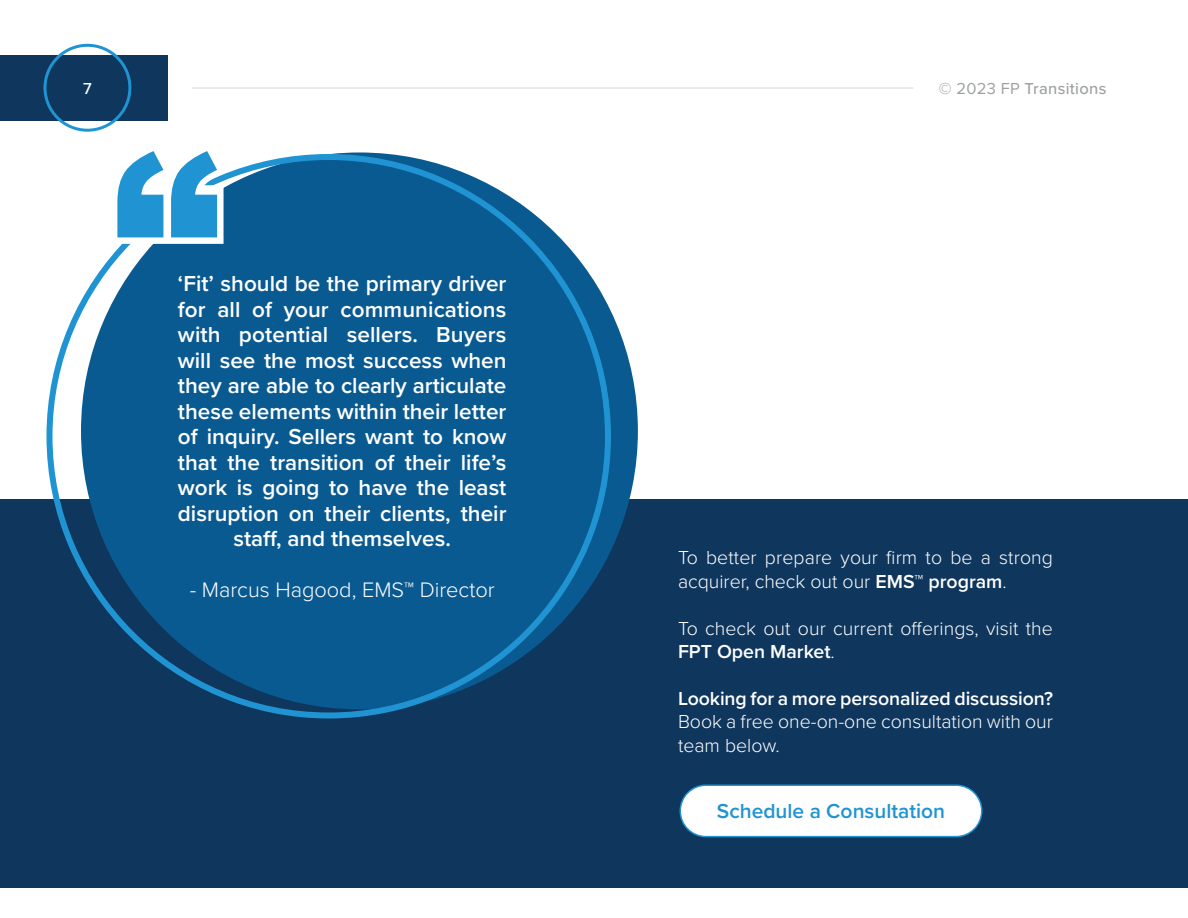
<style>
.page{position:relative;width:1188px;height:918px;background:#fff}
.page>*{position:absolute;margin:0;border:0;box-sizing:border-box;transform-origin:0 0}
._10pt_Size_Align_Left{font:600 22.5px/25.5px "Proxima Nova";color:#fff;text-align:center}
._10pt_Size_Align_Left-2{font:300 21.75px "Proxima Nova";color:#fff}
.t1{font:600 21px "Proxima Nova";color:#2094d2}
._10pt_Size_Align_Left-3{font:300 19.5px/23.4px "Proxima Nova";color:#fff}
.t2{font:500 16.5px "Proxima Nova";letter-spacing:.02em;color:#9ea1a2}
.t3{font:500 16.5px "Proxima Nova";color:#fff}
.s1{font-weight:400}
.s2{font-weight:600}
</style>
<div class="page">
<div style="left:0;top:55px;width:168px;height:66px;background:#0f365d"></div>
<div style="left:44px;top:44px;width:87px;height:88px;border:3px solid #2094d2;border-radius:50%"></div>
<div style="left:0;top:500px;width:1188px;height:388px;background:#0f365d"></div>
<div style="left:680px;top:785px;width:302px;height:52px;background:#fff;border-radius:26px"></div>
<div style="left:680px;top:784px;width:303px;height:53px;border:2px solid #2094d2;border-radius:26px"></div>
<div style="left:81px;top:152px;width:557px;height:557px;background:#0a5a92;border-radius:50%"></div>
<svg style="left:117px;top:151px;width:109px;height:93px"></svg>
<hr style="left:192px;top:87px;width:721px;height:2px;background:#e2e3e3">
<p class="t3" style="left:83px;top:76px;width:10px">7</p>
<p class="_10pt_Size_Align_Left" style="left:178px;top:270px;width:330px">‘Fit’ should be the primary driver for all of your communications with potential sellers. Buyers will see the most success when they are able to clearly articulate these elements within their letter of inquiry. Sellers want to know that the transition of their life’s work is going to have the least disruption on their clients, their staff, and themselves.</p>
<p class="_10pt_Size_Align_Left-2" style="left:190px;top:574px;width:306px">- Marcus Hagood, EMS™ Director</p>
<p class="t2" style="left:939px;top:76px;width:169px"><span class="s1">© 2023 FP</span> Transitions</p>
<p class="_10pt_Size_Align_Left-3" style="left:678px;top:545px;width:377px">To better prepare your firm to be a strong acquirer, check out our <span class="s2">EMS™ program</span>.</p>
<p class="_10pt_Size_Align_Left-3" style="left:678px;top:615px;width:376px">To check out our current offerings, visit the<br><span class="s2">FPT Open Market</span>.</p>
<p class="_10pt_Size_Align_Left-3" style="left:678px;top:686px;width:377px;text-align:justify"><span class="s2">Looking for a more personalized discussion?<br></span>Book a free one-on-one consultation with our team below.</p>
<p class="t1" style="left:717px;top:795px;width:230px">Schedule a Consultation</p>
</div>
